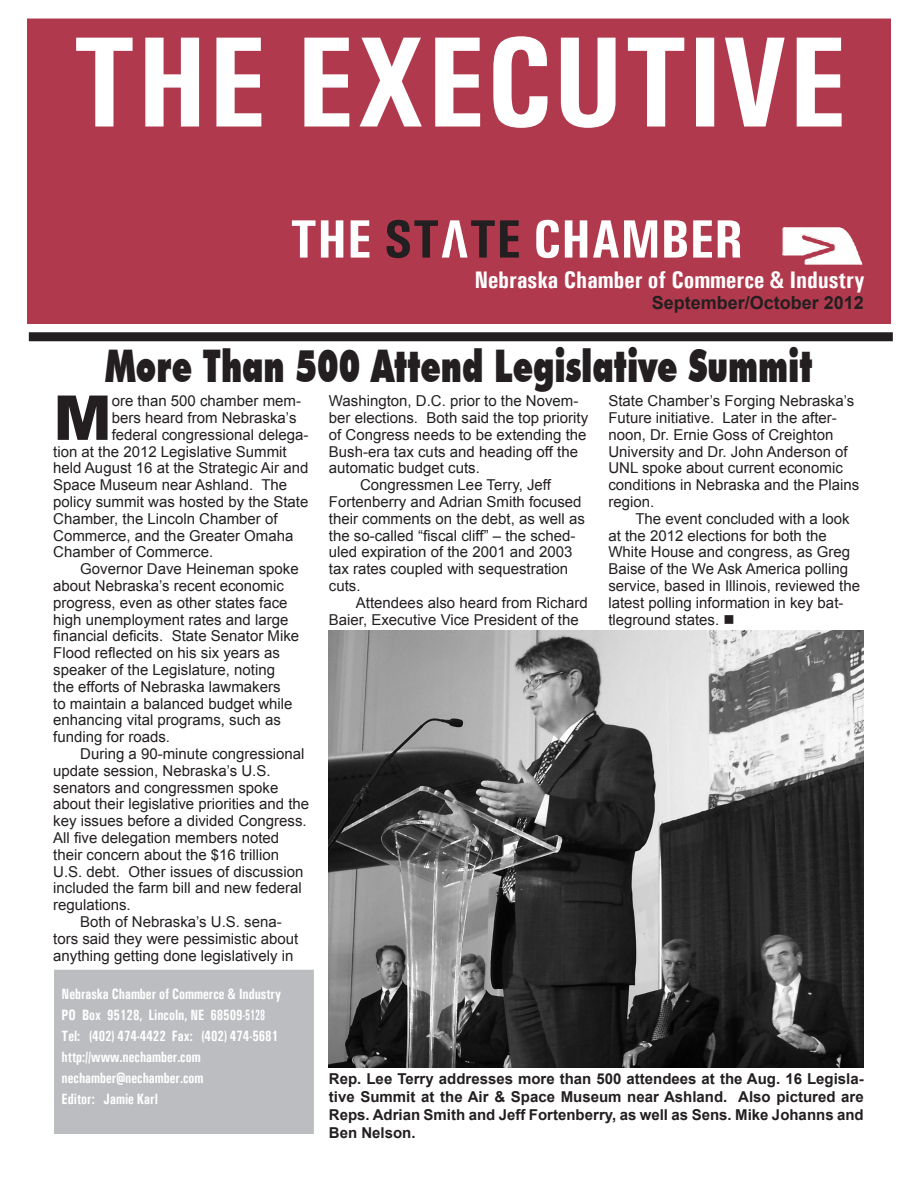
<style>
.page{position:relative;width:918px;height:1188px;background:#fff}
.page>*{position:absolute;margin:0;border:0;box-sizing:border-box;transform-origin:0 0}
.t1{font:700 condensed 129px "Univers";color:#fff}
.t2{font:900 61.95px "Arial";color:#231f20}
.t3{font:700 condensed 54px "Univers";color:#fff}
.t4{font:900 45px "Futura BT";color:#231f20;scale:.7 1}
.t5{font:700 condensed 24px "Univers";color:#fff}
.t6{font:700 18px "Arial";color:#231f20}
.t7{font:15px/16.8px "Arial";color:#231f20}
.t8{font:700 15px/18px "Arial";color:#231f20;text-align:justify}
.t9{font:700 condensed 15px "Univers";color:#fff;scale:.9 1}
.s1{color:#231f20}
</style>
<div class="page">
<div style="left:54px;top:970px;width:260px;height:164px;background:#bcbdc0"></div>
<div style="left:27px;top:19px;width:864px;height:305px;background:#b1394d"></div>
<div style="left:29px;top:332px;width:864px;height:9px;background:#231f20"></div>
<img style="left:782px;top:227px;width:47px;height:29px">
<img style="left:329px;top:630px;width:535px;height:438px">
<p class="t1" style="left:72px;top:4px;width:777px">THE EXECUTIVE</p>
<p class="t3" style="left:290px;top:206px;width:454px">THE <span class="s1">ST</span>A<span class="s1">TE</span> CHAMBER</p>
<p class="t5" style="left:475px;top:265px;width:392px">Nebraska Chamber of Commerce &amp; Industry</p>
<p class="t6" style="left:652px;top:290px;width:214px">September/October 2012</p>
<p class="t4" style="left:105px;top:339px;width:1012px">More Than 500 Attend Legislative Summit</p>
<p class="t2" style="left:53px;top:373px;width:60px">M</p>
<p class="t7" style="left:112px;top:393px;width:191px">ore than 500 chamber mem-</p>
<p class="t7" style="left:329px;top:393px;width:261px">Washington, D.C. prior to the Novem&shy;ber elections. Both said the top priority of Congress needs to be extending the Bush-era tax cuts and heading off the automatic budget cuts.</p>
<p class="t7" style="left:329px;top:477px;width:257px;text-indent:31px">Congressmen Lee Terry, Jeff<br>Fortenberry and Adrian Smith focused their comments on the debt, as well as the so-called “fiscal cliff” – the sched&shy;uled expiration of the 2001 and 2003 tax rates coupled with sequestration cuts.</p>
<p class="t7" style="left:329px;top:594px;width:260px;text-indent:27px">Attendees also heard from Richard<br>Baier, Executive Vice President of the</p>
<p class="t7" style="left:608px;top:393px;width:252px">State Chamber’s Forging Nebraska’s<br>Future initiative. Later in the after&shy;noon, Dr. Ernie Goss of Creighton<br>University and Dr. John Anderson of<br>UNL spoke about current economic conditions in Nebraska and the Plains region.</p>
<p class="t7" style="left:608px;top:510px;width:253px;text-indent:27px">The event concluded with a look at the 2012 elections for both the White House and congress, as Greg Baise of the We Ask America polling service, based in Illinois, reviewed the latest polling information in key bat&shy;tleground states. ■</p>
<p class="t7" style="left:112px;top:410px;width:186px">bers heard from Nebraska’s</p>
<p class="t7" style="left:112px;top:426px;width:198px">federal congressional delega-</p>
<p class="t7" style="left:53px;top:443px;width:235px">tion at the 2012 Legislative Summit</p>
<p class="t7" style="left:53px;top:460px;width:257px">held August 16 at the Strategic Air and</p>
<p class="t7" style="left:53px;top:477px;width:236px">Space Museum near Ashland. The</p>
<p class="t7" style="left:53px;top:494px;width:257px">policy summit was hosted by the State</p>
<p class="t7" style="left:53px;top:510px;width:226px">Chamber, the Lincoln Chamber of</p>
<p class="t7" style="left:53px;top:527px;width:242px">Commerce, and the Greater Omaha</p>
<p class="t7" style="left:53px;top:544px;width:162px">Chamber of Commerce.</p>
<p class="t7" style="left:53px;top:561px;width:247px;text-indent:27px">Governor Dave Heineman spoke about Nebraska’s recent economic progress, even as other states face high unemployment rates and large financial deficits. State Senator Mike Flood reflected on his six years as speaker of the Legislature, noting the efforts of Nebraska lawmakers<br>to maintain a balanced budget while enhancing vital programs, such as funding for roads.</p>
<p class="t7" style="left:53px;top:746px;width:257px;text-indent:27px">During a 90-minute congressional update session, Nebraska’s U.S. senators and congressmen spoke about their legislative priorities and the key issues before a divided Congress.<br>All five delegation members noted their concern about the $16 trillion U.S. debt. Other issues of discussion included the farm bill and new federal regulations.</p>
<p class="t7" style="left:53px;top:914px;width:247px;text-indent:27px">Both of Nebraska’s U.S. sena&shy;tors said they were pessimistic about anything getting done legislatively in</p>
<p class="t9" style="left:62px;top:985px;width:245px">Nebraska Chamber of Commerce &amp; Industry</p>
<p class="t9" style="left:62px;top:1006px;width:228px">PO Box 95128, Lincoln, NE 68509-5128</p>
<p class="t9" style="left:62px;top:1027px;width:242px">Tel: (402) 474-4422 Fax: (402) 474-5681</p>
<p class="t9" style="left:62px;top:1048px;width:156px">http://www.nechamber.com</p>
<p class="t9" style="left:62px;top:1069px;width:159px">nechamber@nechamber.com</p>
<p class="t9" style="left:62px;top:1090px;width:108px">Editor: Jamie Karl</p>
<p class="t8" style="left:329px;top:1070px;width:536px">Rep. Lee Terry addresses more than 500 attendees at the Aug. 16 Legisla&shy;tive Summit at the Air &amp; Space Museum near Ashland. Also pictured are Reps. Adrian Smith and Jeff Fortenberry, as well as Sens. Mike Johanns and Ben Nelson.</p>
</div>
